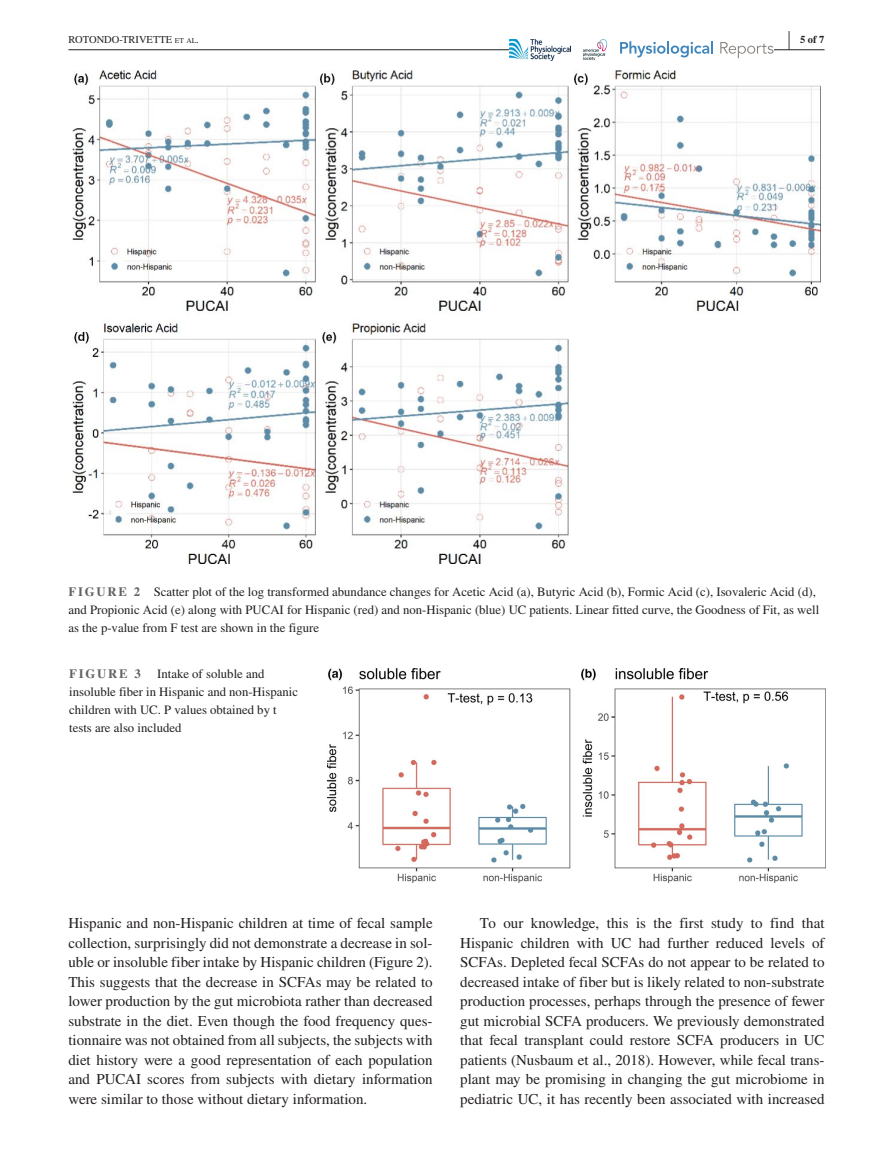
<style>
.page{position:relative;width:893px;height:1174px;background:#fff}
.page>*{position:absolute;margin:0;border:0;box-sizing:border-box;transform-origin:0 0}
.t1{font:700 25.95px "STIX";color:#231f20;scale:.36 1}
.t2{font:15px/19.5px "STIX";color:#231f20;text-align:justify}
.t3{font:12.75px/18px "STIX";color:#231f20}
.t4{font:700 12.75px "STIX";letter-spacing:.14em;color:#636366}
.t5{font:10.5px "STIX";color:#231f20}
.t6{font:700 10.5px "STIX";color:#231f20}
.s1{font-size:7.35px}
.s2{font-weight:700;color:#636366}
</style>
<div class="page">
<hr style="left:68px;top:49px;width:756px;height:1px;background:#231f20">
<div style="left:509px;top:39px;width:264px;height:21px;background:#fff"></div>
<svg style="left:583px;top:39px;width:24px;height:21px"></svg>
<img style="left:509px;top:39px;width:62px;height:21px">
<svg style="left:620px;top:41px;width:93px;height:16px"></svg>
<svg style="left:720px;top:42px;width:53px;height:16px"></svg>
<img style="left:72px;top:70px;width:749px;height:493px">
<img style="left:328px;top:668px;width:497px;height:214px">
<h1 class="t1" style="left:788px;top:24px;width:7px">|</h1>
<p class="t5" style="left:68px;top:32px;width:132px">ROTONDO-TRIVETTE <span class="s1">et al</span>.</p>
<p class="t6" style="left:800px;top:33px;width:26px">5 of 7</p>
<p class="t3" style="left:68px;top:583px;width:752px"><span class="s2">FIGURE 2</span> Scatter plot of the log transformed abundance changes for Acetic Acid (a), Butyric Acid (b), Formic Acid (c), Isovaleric Acid (d), and Propionic Acid (e) along with PUCAI for Hispanic (red) and non-Hispanic (blue) UC patients. Linear fitted curve, the Goodness of Fit, as well as the p-value from F test are shown in the figure</p>
<p class="t4" style="left:69px;top:665px;width:73px">FIGURE 3</p>
<p class="t3" style="left:69px;top:665px;width:230px;text-indent:88px">Intake of soluble and insoluble fiber in Hispanic and non-Hispanic children with UC. P values obtained by t tests are also included</p>
<p class="t2" style="left:68px;top:914px;width:366px">Hispanic and non-Hispanic children at time of fecal sample collection, surprisingly did not demonstrate a decrease in sol&shy;uble or insoluble fiber intake by Hispanic children (Figure 2).<br>This suggests that the decrease in SCFAs may be related to lower production by the gut microbiota rather than decreased substrate in the diet. Even though the food frequency ques&shy;tionnaire was not obtained from all subjects, the subjects with diet history were a good representation of each population and PUCAI scores from subjects with dietary information were similar to those without dietary information.</p>
<p class="t2" style="left:460px;top:914px;width:366px;text-indent:20px">To our knowledge, this is the first study to find that Hispanic children with UC had further reduced levels of SCFAs. Depleted fecal SCFAs do not appear to be related to decreased intake of fiber but is likely related to non-substrate production processes, perhaps through the presence of fewer gut microbial SCFA producers. We previously demonstrated that fecal transplant could restore SCFA producers in UC patients (Nusbaum et al., 2018). However, while fecal trans&shy;plant may be promising in changing the gut microbiome in pediatric UC, it has recently been associated with increased</p>
</div>
